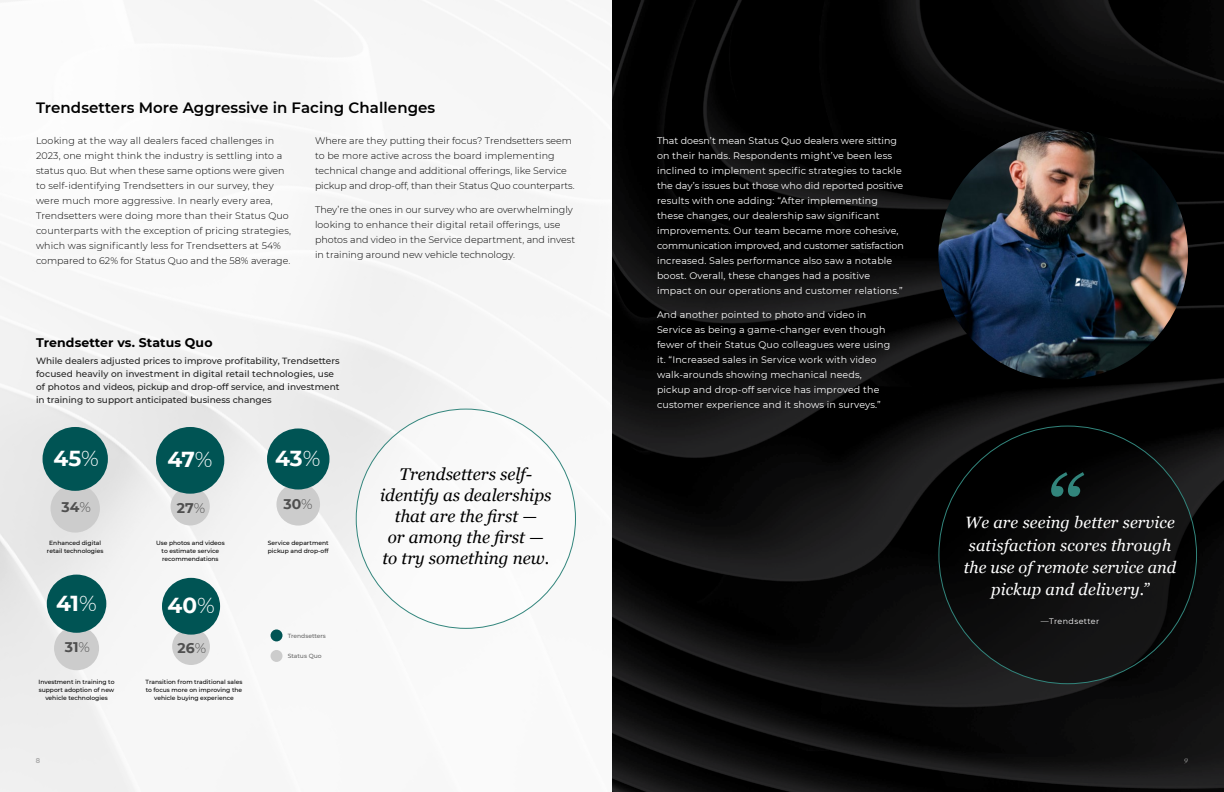
<style>
.page{position:relative;width:1224px;height:792px;background:#fff}
.page>*{position:absolute;margin:0;border:0;box-sizing:border-box;transform-origin:0 0}
.t1{font:700 21.7px "Montserrat";letter-spacing:-.005em;color:#fff}
.t2{font:italic 17px/21px "Georgia";color:#000;text-align:center}
.t3{font:italic 16.4px/22.1px "Georgia";letter-spacing:.01em;color:#fff;text-align:center}
.t4{font:600 15px "Montserrat";letter-spacing:.005em;color:#000}
.t5{font:700 14px "Montserrat";color:#4f4f4f}
.t6{font:700 12.5px "Montserrat";letter-spacing:.01em;color:#000}
.t7{font:300 9.5px/15px "Montserrat";color:#000}
.t8{font:9.5px/15px "Montserrat";letter-spacing:.015em;color:#fff}
.t9{font:500 9px/13px "Montserrat";color:#222}
.t10{font:8px "Montserrat";letter-spacing:.05em;color:#fff}
.t11{font:600 7px "Montserrat";color:#666;scale:.96 1}
.t12{font:italic 7px "Georgia";color:#999;scale:.96 1}
.t13{font:500 6px/8px "Montserrat";color:#000;text-align:center}
.t14{font:500 6px "Montserrat";color:#666}
.s1{font-weight:300}
</style>
<div class="page">
<img style="left:0;top:0;width:576px;height:792px">
<svg style="left:612px;top:0;width:612px;height:792px;fill:#060606"></svg>
<div style="left:271px;top:629px;width:12px;height:12px;background:#005454;border-radius:50%"></div>
<div style="left:271px;top:650px;width:12px;height:12px;background:#ccc;border-radius:50%"></div>
<div style="left:171px;top:487px;width:39px;height:38px;background:#ccc;border-radius:50%"></div>
<svg style="left:939px;top:426px;width:258px;height:258px;fill:#0d0d0d"></svg>
<svg style="left:1051px;top:472px;width:33px;height:25px"></svg>
<div style="left:51px;top:484px;width:49px;height:49px;background:#ccc;border-radius:50%"></div>
<div style="left:43px;top:427px;width:65px;height:64px;background:#005454;border-radius:50%"></div>
<div style="left:156px;top:427px;width:68px;height:67px;background:#005454;border-radius:50%"></div>
<div style="left:276px;top:483px;width:44px;height:43px;background:#ccc;border-radius:50%"></div>
<div style="left:267px;top:428px;width:63px;height:62px;background:#005454;border-radius:50%"></div>
<div style="left:54px;top:626px;width:45px;height:44px;background:#ccc;border-radius:50%"></div>
<div style="left:47px;top:575px;width:59px;height:58px;background:#005454;border-radius:50%"></div>
<div style="left:172px;top:628px;width:38px;height:37px;background:#ccc;border-radius:50%"></div>
<div style="left:162px;top:578px;width:58px;height:57px;background:#005454;border-radius:50%"></div>
<img style="left:938px;top:130px;width:250px;height:249px;border-radius:125px">
<div style="left:356px;top:409px;width:220px;height:220px;background:#fff;border-radius:50%"></div>
<h3 class="t4" style="left:36px;top:97px;width:401px">Trendsetters More Aggressive in Facing Challenges</h3>
<p class="t7" style="left:315px;top:133px;width:261px">Where are they putting their focus? Trendsetters seem to be more active across the board implementing technical change and additional offerings, like Service pickup and drop-off, than their Status Quo counterparts.</p>
<p class="t7" style="left:315px;top:202px;width:262px">They’re the ones in our survey who are overwhelmingly looking to enhance their digital retail offerings, use photos and video in the Service department, and invest in training around new vehicle technology.</p>
<p class="t7" style="left:36px;top:133px;width:256px">Looking at the way all dealers faced challenges in 2023, one might think the industry is settling into a status quo. But when these same options were given to self-identifying Trendsetters in our survey, they were much more aggressive. In nearly every area, Trendsetters were doing more than their Status Quo counterparts with the exception of pricing strategies, which was significantly less for Trendsetters at 54% compared to 62% for Status Quo and the 58% average.</p>
<h3 class="t6" style="left:36px;top:333px;width:178px">Trendsetter vs. Status Quo</h3>
<p class="t9" style="left:36px;top:354px;width:305px">While dealers adjusted prices to improve profitability, Trendsetters focused heavily on investment in digital retail technologies, use of photos and videos, pickup and drop-off service, and investment in training to support anticipated business changes</p>
<h1 class="t1" style="left:53px;top:443px;width:47px">45<span class="s1">%</span></h1>
<h1 class="t1" style="left:167px;top:444px;width:47px">47<span class="s1">%</span></h1>
<h1 class="t1" style="left:275px;top:443px;width:47px">43<span class="s1">%</span></h1>
<h3 class="t5" style="left:61px;top:497px;width:31px">34<span class="s1">%</span></h3>
<h3 class="t5" style="left:177px;top:498px;width:30px">27<span class="s1">%</span></h3>
<h3 class="t5" style="left:284px;top:494px;width:31px">30<span class="s1">%</span></h3>
<p class="t13" style="left:47px;top:538px;width:58px">Enhanced digital retail technologies</p>
<p class="t13" style="left:156px;top:538px;width:70px">Use photos and videos to estimate service recommendations</p>
<p class="t13" style="left:268px;top:538px;width:62px;text-align:left">Service department pickup and drop-off</p>
<h1 class="t1" style="left:56px;top:587px;width:42px">41<span class="s1">%</span></h1>
<h1 class="t1" style="left:168px;top:590px;width:49px">40<span class="s1">%</span></h1>
<h3 class="t5" style="left:65px;top:637px;width:27px">31<span class="s1">%</span></h3>
<h3 class="t5" style="left:178px;top:638px;width:30px">26<span class="s1">%</span></h3>
<p class="t14" style="left:288px;top:632px;width:40px">Trendsetters</p>
<p class="t14" style="left:288px;top:652px;width:35px">Status Quo</p>
<p class="t13" style="left:39px;top:677px;width:77px">Investment in training to support adoption of new vehicle technologies</p>
<p class="t13" style="left:146px;top:677px;width:98px">Transition from traditional sales to focus more on improving the vehicle buying experience</p>
<p class="t11" style="left:36px;top:756px;width:6px">8</p>
<h2 class="t2" style="left:380px;top:463px;width:173px">Trendsetters self&shy;identify as dealerships that are the first —<br>or among the first — to try something new.</h2>
<p class="t8" style="left:657px;top:133px;width:248px">That doesn’t mean Status Quo dealers were sitting on their hands. Respondents might’ve been less inclined to implement specific strategies to tackle the day’s issues but those who did reported positive results with one adding: “After implementing these changes, our dealership saw significant improvements. Our team became more cohesive, communication improved, and customer satisfaction increased. Sales performance also saw a notable boost. Overall, these changes had a positive impact on our operations and customer relations.”</p>
<p class="t8" style="left:657px;top:307px;width:235px">And another pointed to photo and video in Service as being a game-changer even though fewer of their Status Quo colleagues were using it. “Increased sales in Service work with video walk-arounds showing mechanical needs, pickup and drop-off service has improved the customer experience and it shows in surveys.”</p>
<h3 class="t3" style="left:964px;top:511px;width:214px">We are seeing better service satisfaction scores through the use of remote service and pickup and delivery.”</h3>
<p class="t10" style="left:1041px;top:615px;width:60px">—Trendsetter</p>
<p class="t12" style="left:1184px;top:755px;width:5px">9</p>
</div>
